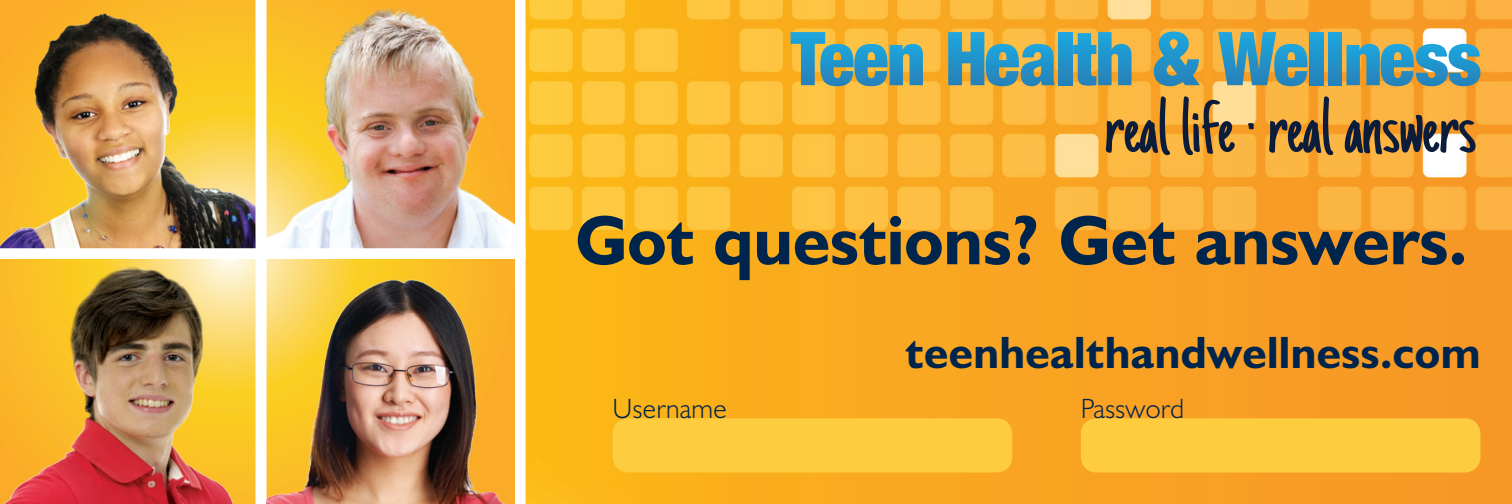
<style>
.page{position:relative;width:1512px;height:504px;background:#fff}
.page>*{position:absolute;margin:0;border:0;box-sizing:border-box;transform-origin:0 0}
.t1{font:700 70px "Humanist 521 BT";color:#00254c}
.Body_Copy{font:700 45.5px "Humanist 521 BT";letter-spacing:.01em;color:#00254c}
.Body_Copy-2{font:300 28px "Humanist 521 BT";letter-spacing:.01em;color:#00254c}
</style>
<div class="page">
<img style="left:526px;top:0;width:986px;height:504px">
<div style="left:613px;top:418px;width:399px;height:54px;background:#fecc3f;border-radius:16px"></div>
<div style="left:1081px;top:418px;width:399px;height:54px;background:#fecc3f;border-radius:16px"></div>
<svg style="left:791px;top:32px;width:132px;height:54px;background:#7ba48f"></svg>
<svg style="left:948px;top:32px;width:107px;height:54px;background:#71a095"></svg>
<svg style="left:1059px;top:32px;width:13px;height:53px"></svg>
<svg style="left:1073px;top:32px;width:58px;height:54px;background:#689e9c"></svg>
<svg style="left:1154px;top:32px;width:46px;height:54px;background:#709c95"></svg>
<svg style="left:1218px;top:32px;width:90px;height:54px;background:#6f9f99"></svg>
<svg style="left:1310px;top:32px;width:13px;height:53px"></svg>
<svg style="left:1328px;top:32px;width:13px;height:53px"></svg>
<svg style="left:1346px;top:44px;width:134px;height:42px;background:#5d9dac"></svg>
<svg style="left:1106px;top:96px;width:64px;height:59px;background:#aa803b"></svg>
<svg style="left:1183px;top:96px;width:52px;height:59px;background:#a2814b"></svg>
<svg style="left:1248px;top:123px;width:6px;height:6px"></svg>
<svg style="left:1269px;top:96px;width:64px;height:59px;background:#aa7e3b"></svg>
<svg style="left:1345px;top:115px;width:131px;height:39px;background:#886f4e"></svg>
<img style="left:0;top:0;width:256px;height:248px">
<img style="left:0;top:248px;width:256px;height:256px">
<img style="left:266px;top:0;width:260px;height:248px">
<img style="left:266px;top:248px;width:260px;height:256px">
<p class="t1" style="left:575px;top:197px;width:894px">Got questions? Get answers.</p>
<p class="Body_Copy" style="left:906px;top:324px;width:576px">teenhealthandwellness.com</p>
<p class="Body_Copy-2" style="left:613px;top:392px;width:116px">Username</p>
<p class="Body_Copy-2" style="left:1081px;top:392px;width:105px">Password</p>
</div>
